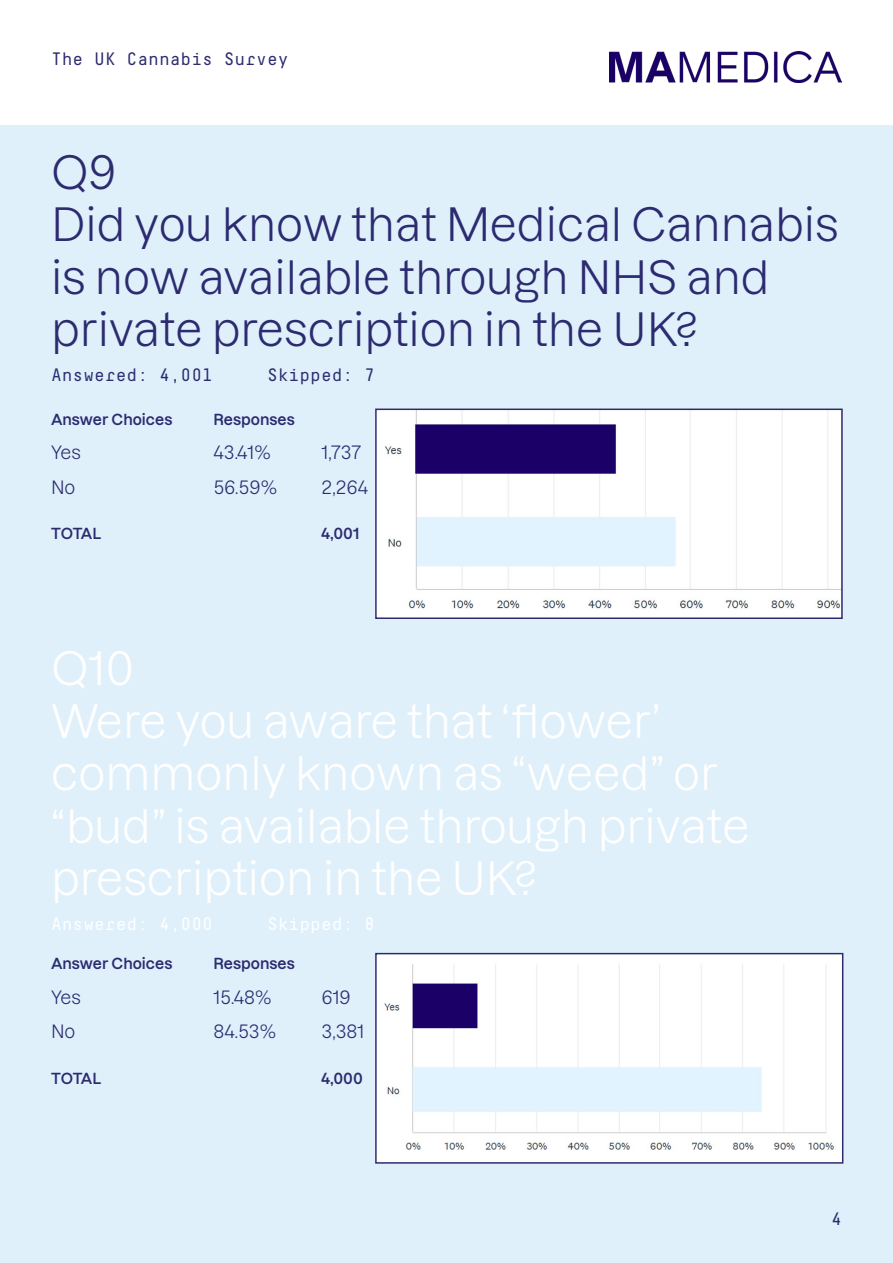
<style>
.page{position:relative;width:893px;height:1263px;background:#fff}
.page>*{position:absolute;margin:0;border:0;box-sizing:border-box;transform-origin:0 0}
.t1{font:45px/52.5px "Dazzed";color:#fff}
.t2{font:45px/52.5px "Dazzed";color:#2c2b70}
.t3{font:18px/34.3px "Dazzed";color:#2c2b70}
.t4{font:18px "Decima Mono A";color:#2c2b70}
.t5{font:18px "Decima Mono A";color:#fff}
.t6{font:600 15px "Dazzed";color:#2c2b70}
</style>
<div class="page">
<div style="left:0;top:125px;width:893px;height:1138px;background:#dff0fb"></div>
<img style="left:609px;top:51px;width:233px;height:31px">
<img style="left:378px;top:412px;width:462px;height:204px">
<div style="left:375px;top:409px;width:468px;height:210px;border:2px solid #2c2b70"></div>
<img style="left:378px;top:956px;width:462px;height:205px">
<div style="left:375px;top:953px;width:468px;height:211px;border:2px solid #2c2b70"></div>
<p class="t4" style="left:51px;top:48px;width:239px">The UK Cannabis Survey</p>
<p class="t2" style="left:51px;top:140px;width:789px">Q9<br>Did you know that Medical Cannabis is now available through NHS and private prescription in the UK?</p>
<p class="t4" style="left:51px;top:364px;width:164px">Answered: 4,001</p>
<p class="t4" style="left:267px;top:364px;width:109px">Skipped: 7</p>
<p class="t6" style="left:51px;top:407px;width:123px">Answer Choices</p>
<p class="t3" style="left:51px;top:433px;width:31px">Yes<br>No</p>
<p class="t6" style="left:213px;top:407px;width:83px">Responses</p>
<p class="t3" style="left:213px;top:433px;width:59px">43.41%</p>
<p class="t3" style="left:321px;top:433px;width:41px">1,737</p>
<p class="t3" style="left:213px;top:468px;width:65px">56.59%</p>
<p class="t3" style="left:321px;top:468px;width:48px">2,264</p>
<p class="t6" style="left:51px;top:521px;width:52px">TOTAL</p>
<p class="t6" style="left:321px;top:521px;width:40px">4,001</p>
<p class="t1" style="left:51px;top:637px;width:700px">Q10<br>Were you aware that ‘flower’ commonly known as “weed” or “bud” is available through private prescription in the UK?</p>
<p class="t5" style="left:51px;top:913px;width:164px">Answered: 4,000</p>
<p class="t5" style="left:267px;top:913px;width:109px">Skipped: 8</p>
<p class="t6" style="left:51px;top:951px;width:123px">Answer Choices</p>
<p class="t3" style="left:51px;top:978px;width:31px">Yes<br>No</p>
<p class="t6" style="left:213px;top:951px;width:83px">Responses</p>
<p class="t3" style="left:213px;top:978px;width:60px">15.48%</p>
<p class="t3" style="left:321px;top:978px;width:31px">619</p>
<p class="t3" style="left:213px;top:1012px;width:64px">84.53%</p>
<p class="t3" style="left:321px;top:1012px;width:44px">3,381</p>
<p class="t6" style="left:51px;top:1066px;width:52px">TOTAL</p>
<p class="t6" style="left:321px;top:1066px;width:43px">4,000</p>
<p class="t4" style="left:831px;top:1209px;width:12px">4</p>
</div>
